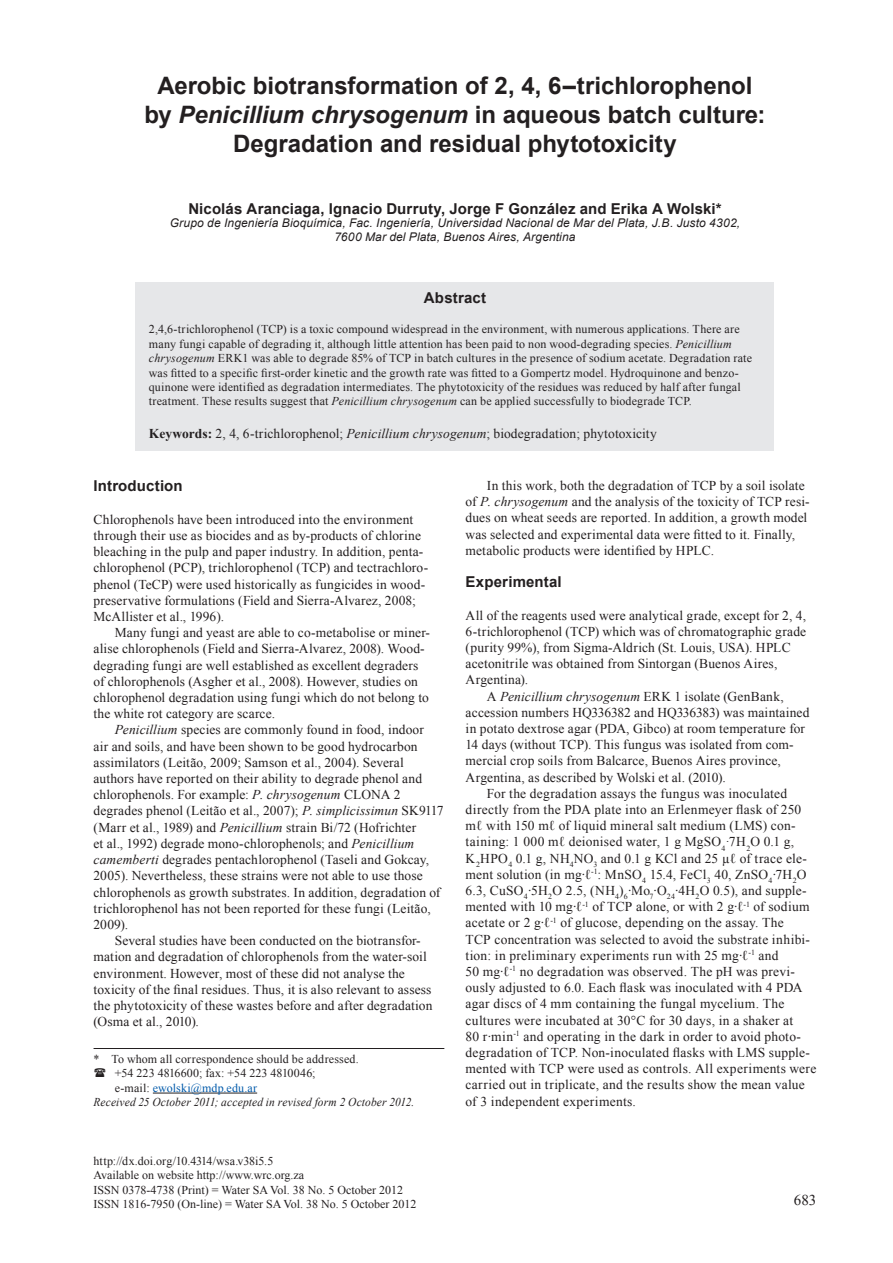
<style>
.page{position:relative;width:893px;height:1263px;background:#fff}
.page>*{position:absolute;margin:0;border:0;box-sizing:border-box;transform-origin:0 0}
.Headline{font:700 24px/28.8px "Arial";color:#231f20;text-align:center}
.Author{font:700 15px "Arial";letter-spacing:.01em;color:#231f20}
.Subhead_1{font:700 15px "Arial";letter-spacing:.01em;color:#231f20}
.t1{font:15px "Times New Roman";color:#231f20}
.Body_Text{font:13.5px/16.2px "Times New Roman";letter-spacing:.01em;color:#231f20}
.Body_text_no_indent{font:13.5px/16.2px "Times New Roman";letter-spacing:.01em;color:#231f20}
.Keywords{font:13.5px "Times New Roman";letter-spacing:.005em;color:#231f20}
.Abstract{font:12px/14.4px "Times New Roman";letter-spacing:.01em;color:#231f20}
.Address{font:italic 12px "Arial";letter-spacing:.01em;color:#231f20}
.Body_text_2{font:12px "Times New Roman";letter-spacing:.01em;color:#231f20}
.Body_text_2-2{font:italic 12px "Times New Roman";letter-spacing:.015em;color:#231f20;scale:.95 1}
.Body_text_2-3{font:12px "Times New Roman";letter-spacing:.015em;color:#015aaa}
.s1{font-style:italic}
.s2{font-weight:700}
.s3{color:#231f20}
</style>
<div class="page">
<div style="left:135px;top:283px;width:638px;height:168px;background:#e6e7e9"></div>
<hr style="left:153px;top:1093px;width:104px;height:1px;background:#231f20">
<hr style="left:94px;top:1048px;width:350px;height:1px;background:#231f20">
<p class="Headline" style="left:144px;top:72px;width:623px">Aerobic biotransformation of 2, 4, 6–trichlorophenol by <span class="s1">Penicillium chrysogenum</span> in aqueous batch culture:<br>Degradation and residual phytotoxicity</p>
<p class="Author" style="left:188px;top:198px;width:535px">Nicolás Aranciaga, Ignacio Durruty, Jorge F González and Erika A Wolski*</p>
<p class="Address" style="left:170px;top:215px;width:572px">Grupo de Ingeniería Bioquímica, Fac. Ingeniería, Universidad Nacional de Mar del Plata, J.B. Justo 4302,</p>
<p class="Address" style="left:334px;top:229px;width:243px">7600 Mar del Plata, Buenos Aires, Argentina</p>
<p class="Author" style="left:424px;top:288px;width:64px">Abstract</p>
<p class="Abstract" style="left:149px;top:322px;width:605px">2,4,6-trichlorophenol (TCP) is a toxic compound widespread in the environment, with numerous applications. There are many fungi capable of degrading it, although little attention has been paid to non wood-degrading species. <span class="s1">Penicillium chrysogenum</span> ERK1 was able to degrade 85% of TCP in batch cultures in the presence of sodium acetate. Degradation rate was fitted to a specific first-order kinetic and the growth rate was fitted to a Gompertz model. Hydroquinone and benzo&shy;quinone were identified as degradation intermediates. The phytotoxicity of the residues was reduced by half after fungal treatment. These results suggest that <span class="s1">Penicillium chrysogenum</span> can be applied successfully to biodegrade TCP.</p>
<p class="Keywords" style="left:149px;top:424px;width:510px"><span class="s2">Keywords:</span> 2, 4, 6-trichlorophenol; <span class="s1">Penicillium chrysogenum</span>; biodegradation; phytotoxicity</p>
<p class="Subhead_1" style="left:94px;top:476px;width:91px">Introduction</p>
<p class="Body_text_no_indent" style="left:94px;top:511px;width:336px">Chlorophenols have been introduced into the environment through their use as biocides and as by-products of chlorine bleaching in the pulp and paper industry. In addition, penta&shy;chlorophenol (PCP), trichlorophenol (TCP) and tectrachloro&shy;phenol (TeCP) were used historically as fungicides in wood&shy;preservative formulations (Field and Sierra-Alvarez, 2008; McAllister et al., 1996).</p>
<p class="Body_Text" style="left:94px;top:624px;width:338px;text-indent:21px">Many fungi and yeast are able to co-metabolise or miner&shy;alise chlorophenols (Field and Sierra-Alvarez, 2008). Wood&shy;degrading fungi are well established as excellent degraders of chlorophenols (Asgher et al., 2008). However, studies on chlorophenol degradation using fungi which do not belong to the white rot category are scarce.</p>
<p class="Body_Text" style="left:94px;top:722px;width:351px;text-indent:21px"><span class="s1">Penicillium</span> species are commonly found in food, indoor<br>air and soils, and have been shown to be good hydrocarbon assimilators (Leitão, 2009; Samson et al., 2004). Several authors have reported on their ability to degrade phenol and chlorophenols. For example: <span class="s1">P. chrysogenum</span> CLONA 2 degrades phenol (Leitão et al., 2007); <span class="s1">P. simplicissimun</span> SK9117 (Marr et al., 1989) and <span class="s1">Penicillium</span> strain Bi/72 (Hofrichter<br>et al., 1992) degrade mono-chlorophenols; and <span class="s1">Penicillium camemberti</span> degrades pentachlorophenol (Taseli and Gokcay, 2005). Nevertheless, these strains were not able to use those chlorophenols as growth substrates. In addition, degradation of trichlorophenol has not been reported for these fungi (Leitão, 2009).</p>
<p class="Body_Text" style="left:94px;top:932px;width:340px;text-indent:21px">Several studies have been conducted on the biotransfor&shy;mation and degradation of chlorophenols from the water-soil environment. However, most of these did not analyse the toxicity of the final residues. Thus, it is also relevant to assess the phytotoxicity of these wastes before and after degradation (Osma et al., 2010).</p>
<p class="Body_Text" style="left:466px;top:477px;width:345px;text-indent:21px">In this work, both the degradation of TCP by a soil isolate of <span class="s1">P. chrysogenum</span> and the analysis of the toxicity of TCP resi&shy;dues on wheat seeds are reported. In addition, a growth model was selected and experimental data were fitted to it. Finally, metabolic products were identified by HPLC.</p>
<p class="Subhead_1" style="left:466px;top:572px;width:98px">Experimental</p>
<p class="Body_text_no_indent" style="left:466px;top:607px;width:342px">All of the reagents used were analytical grade, except for 2, 4, 6-trichlorophenol (TCP) which was of chromatographic grade (purity 99%), from Sigma-Aldrich (St. Louis, USA). HPLC acetonitrile was obtained from Sintorgan (Buenos Aires, Argentina).</p>
<p class="Body_Text" style="left:466px;top:688px;width:345px;text-indent:21px">A <span class="s1">Penicillium chrysogenum</span> ERK 1 isolate (GenBank, accession numbers HQ336382 and HQ336383) was maintained in potato dextrose agar (PDA, Gibco) at room temperature for 14 days (without TCP). This fungus was isolated from com&shy;mercial crop soils from Balcarce, Buenos Aires province, Argentina, as described by Wolski et al. (2010).</p>
<p class="Body_Text" style="left:466px;top:785px;width:352px;text-indent:21px">For the degradation assays the fungus was inoculated directly from the PDA plate into an Erlenmeyer flask of 250 mℓ with 150 mℓ of liquid mineral salt medium (LMS) con&shy;taining: 1 000 mℓ deionised water, 1 g MgSO<sub>4</sub>·7H<sub>2</sub>O 0.1 g, K<sub>2</sub>HPO<sub>4</sub> 0.1 g, NH<sub>4</sub>NO<sub>3</sub> and 0.1 g KCl and 25 µℓ of trace ele&shy;ment solution (in mg∙ℓ<sup>-1</sup>: MnSO<sub>4</sub> 15.4, FeCl<sub>3</sub> 40, ZnSO<sub>4</sub>∙7H<sub>2</sub>O 6.3, CuSO<sub>4</sub>∙5H<sub>2</sub>O 2.5, (NH<sub>4</sub>)<sub>6</sub>∙Mo<sub>7</sub>∙O<sub>24</sub>∙4H<sub>2</sub>O 0.5), and supple&shy;mented with 10 mg∙ℓ<sup>-1</sup> of TCP alone, or with 2 g∙ℓ<sup>-1</sup> of sodium acetate or 2 g∙ℓ<sup>-1</sup> of glucose, depending on the assay. The<br>TCP concentration was selected to avoid the substrate inhibi&shy;tion: in preliminary experiments run with 25 mg∙ℓ<sup>-1</sup> and<br>50 mg∙ℓ<sup>-1</sup> no degradation was observed. The pH was previ&shy;ously adjusted to 6.0. Each flask was inoculated with 4 PDA agar discs of 4 mm containing the fungal mycelium. The cultures were incubated at 30°C for 30 days, in a shaker at<br>80 r∙min<sup>-1</sup> and operating in the dark in order to avoid photo&shy;degradation of TCP. Non-inoculated flasks with LMS supple&shy;mented with TCP were used as controls. All experiments were carried out in triplicate, and the results show the mean value of 3 independent experiments.</p>
<p class="Body_text_2" style="left:94px;top:1051px;width:267px">* To whom all correspondence should be addressed.</p>
<p class="Body_text_2" style="left:115px;top:1065px;width:202px">+54 223 4816600; fax: +54 223 4810046;</p>
<p class="Body_text_2-3" style="left:115px;top:1080px;width:144px"><span class="s3">e-mail:</span> ewolski@mdp.edu.ar</p>
<p class="Body_text_2-2" style="left:94px;top:1094px;width:339px">Received 25 October 2011; accepted in revised form 2 October 2012.</p>
<p class="Body_text_2" style="left:94px;top:1153px;width:181px">http://dx.doi.org/10.4314/wsa.v38i5.5</p>
<p class="Abstract" style="left:94px;top:1168px;width:212px">Available on website http://www.wrc.org.za</p>
<p class="Abstract" style="left:94px;top:1182px;width:311px">ISSN 0378-4738 (Print) = Water SA Vol. 38 No. 5 October 2012</p>
<p class="Abstract" style="left:94px;top:1197px;width:324px">ISSN 1816-7950 (On-line) = Water SA Vol. 38 No. 5 October 2012</p>
<p class="t1" style="left:794px;top:1190px;width:24px">683</p>
</div>
